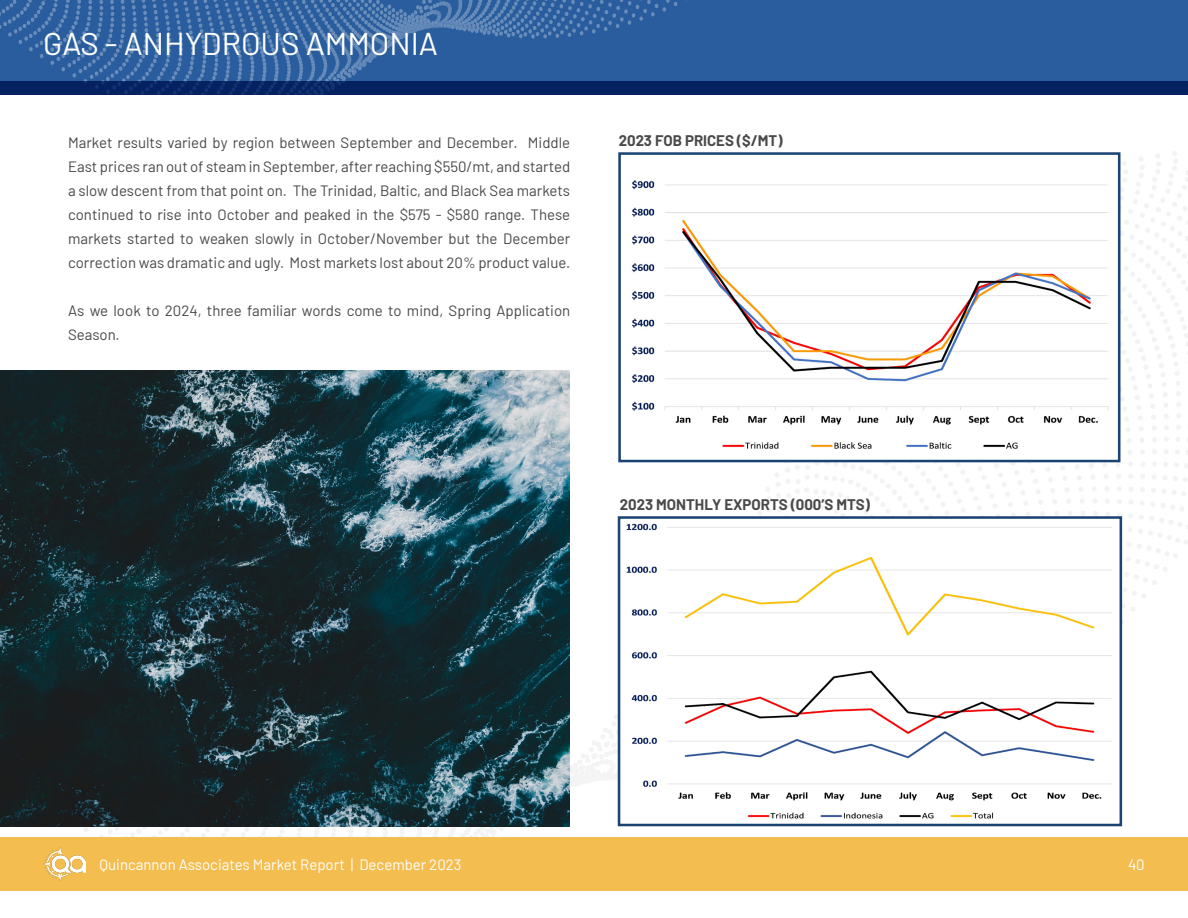
<style>
.page{position:relative;width:1188px;height:918px;background:#fff}
.page>*{position:absolute;margin:0;border:0;box-sizing:border-box;transform-origin:0 0}
.t1{font:31.5px "Barlow";color:#fff}
.t2{font:15px/24px "Barlow";color:#484948;text-align:justify}
.t3{font:15px "Barlow";color:#fff}
.t4{font:700 15px "Barlow";color:#484948}
</style>
<div class="page">
<svg style="left:569px;top:308px;width:619px;height:485px"></svg>
<div style="left:0;top:837px;width:1188px;height:54px;background:#f4bd50"></div>
<svg style="left:0;top:71px;width:1148px;height:10px;background:#2d5f9e"></svg>
<svg style="left:0;top:74px;width:1142px;height:4px;background:#2e609e"></svg>
<svg style="left:0;top:71px;width:1147px;height:3px;background:#2e609e"></svg>
<svg style="left:0;top:58px;width:1152px;height:13px;background:#2e609e"></svg>
<svg style="left:0;top:64px;width:1144px;height:3px;background:#2e609e"></svg>
<svg style="left:0;top:61px;width:1148px;height:3px;background:#2e609e"></svg>
<svg style="left:0;top:58px;width:1150px;height:3px;background:#2e609e"></svg>
<svg style="left:0;top:55px;width:1153px;height:3px;background:#2e609f"></svg>
<svg style="left:0;top:52px;width:1155px;height:3px;background:#2e609f"></svg>
<svg style="left:0;top:49px;width:1157px;height:3px;background:#2e609f"></svg>
<svg style="left:0;top:46px;width:1159px;height:3px;background:#2e609f"></svg>
<svg style="left:0;top:44px;width:1160px;height:2px;background:#2f609f"></svg>
<svg style="left:0;top:41px;width:1160px;height:3px;background:#2f609f"></svg>
<svg style="left:0;top:39px;width:1161px;height:2px;background:#2f619f"></svg>
<svg style="left:0;top:0;width:1183px;height:39px;background:#3364a1"></svg>
<div style="left:0;top:81px;width:1188px;height:13px;background:#062160"></div>
<img style="left:43px;top:847px;width:43px;height:34px">
<img style="left:622px;top:180px;width:494px;height:278px">
<div style="left:618px;top:152px;width:502px;height:310px;border:3px solid #1c4473"></div>
<img style="left:622px;top:520px;width:496px;height:299px">
<div style="left:618px;top:516px;width:504px;height:310px;border:3px solid #1c4473"></div>
<img style="left:0;top:370px;width:569px;height:456px">
<p class="t1" style="left:43px;top:21px;width:396px">GAS - ANHYDROUS AMMONIA</p>
<p class="t2" style="left:68px;top:130px;width:504px">Market results varied by region between September and December. Middle East prices ran out of steam in September, after reaching $550/mt, and started a slow descent from that point on. The Trinidad, Baltic, and Black Sea markets continued to rise into October and peaked in the $575 - $580 range. These markets started to weaken slowly in October/November but the December correction was dramatic and ugly. Most markets lost about 20% product value.</p>
<p class="t2" style="left:68px;top:298px;width:504px">As we look to 2024, three familiar words come to mind, Spring Application<br>Season.</p>
<p class="t4" style="left:619px;top:129px;width:165px">2023 FOB PRICES ($/MT)</p>
<p class="t4" style="left:620px;top:493px;width:252px">2023 MONTHLY EXPORTS (000’S MTS)</p>
<p class="t3" style="left:100px;top:854px;width:363px">Quincannon Associates Market Report | December 2023</p>
<p class="t3" style="left:1128px;top:854px;width:18px">40</p>
</div>
